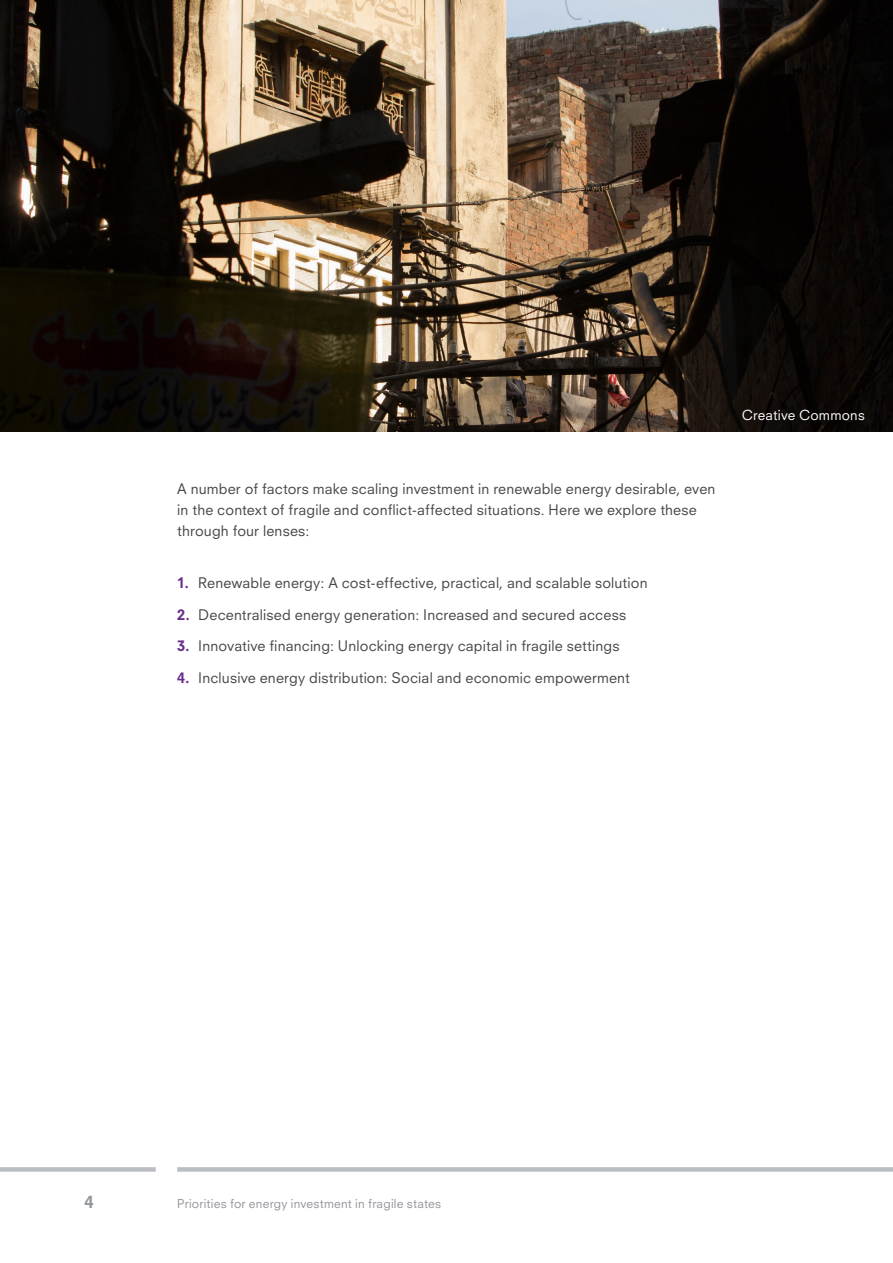
<style>
.page{position:relative;width:893px;height:1263px;background:#fff}
.page>*{position:absolute;margin:0;border:0;box-sizing:border-box;transform-origin:0 0}
.Page_numbers{font:800 16.5px "Neuzeit SLT Std";color:#92959a}
.Body{font:14.25px/21px "Neuzeit SLT Std";letter-spacing:.01em;color:#454647}
.FC_author{font:13.5px "Neuzeit SLT Std";letter-spacing:.015em;color:#fff}
.Running_footer{font:12px "Neuzeit SLT Std";letter-spacing:.02em;color:#92959a}
.s1{font-weight:800;color:#672c8e}
</style>
<div class="page">
<div style="left:0;top:1167px;width:156px;height:5px;background:#babdc2"></div>
<div style="left:177px;top:1167px;width:716px;height:5px;background:#babdc2"></div>
<img style="left:0;top:0;width:893px;height:431px">
<p class="Body" style="left:177px;top:478px;width:540px">A number of factors make scaling investment in renewable energy desirable, even in the context of fragile and conflict-affected situations. Here we explore these through four lenses:</p>
<p class="Body" style="left:177px;top:572px;width:472px"><span class="s1">1.</span> Renewable energy: A cost-effective, practical, and scalable solution</p>
<p class="Body" style="left:177px;top:604px;width:450px"><span class="s1">2.</span> Decentralised energy generation: Increased and secured access</p>
<p class="Body" style="left:177px;top:635px;width:444px"><span class="s1">3.</span> Innovative financing: Unlocking energy capital in fragile settings</p>
<p class="Body" style="left:177px;top:667px;width:454px"><span class="s1">4.</span> Inclusive energy distribution: Social and economic empowerment</p>
<p class="FC_author" style="left:742px;top:407px;width:125px">Creative Commons</p>
<p class="Page_numbers" style="left:85px;top:1191px;width:11px">4</p>
<p class="Running_footer" style="left:177px;top:1196px;width:265px">Priorities for energy investment in fragile states</p>
</div>
